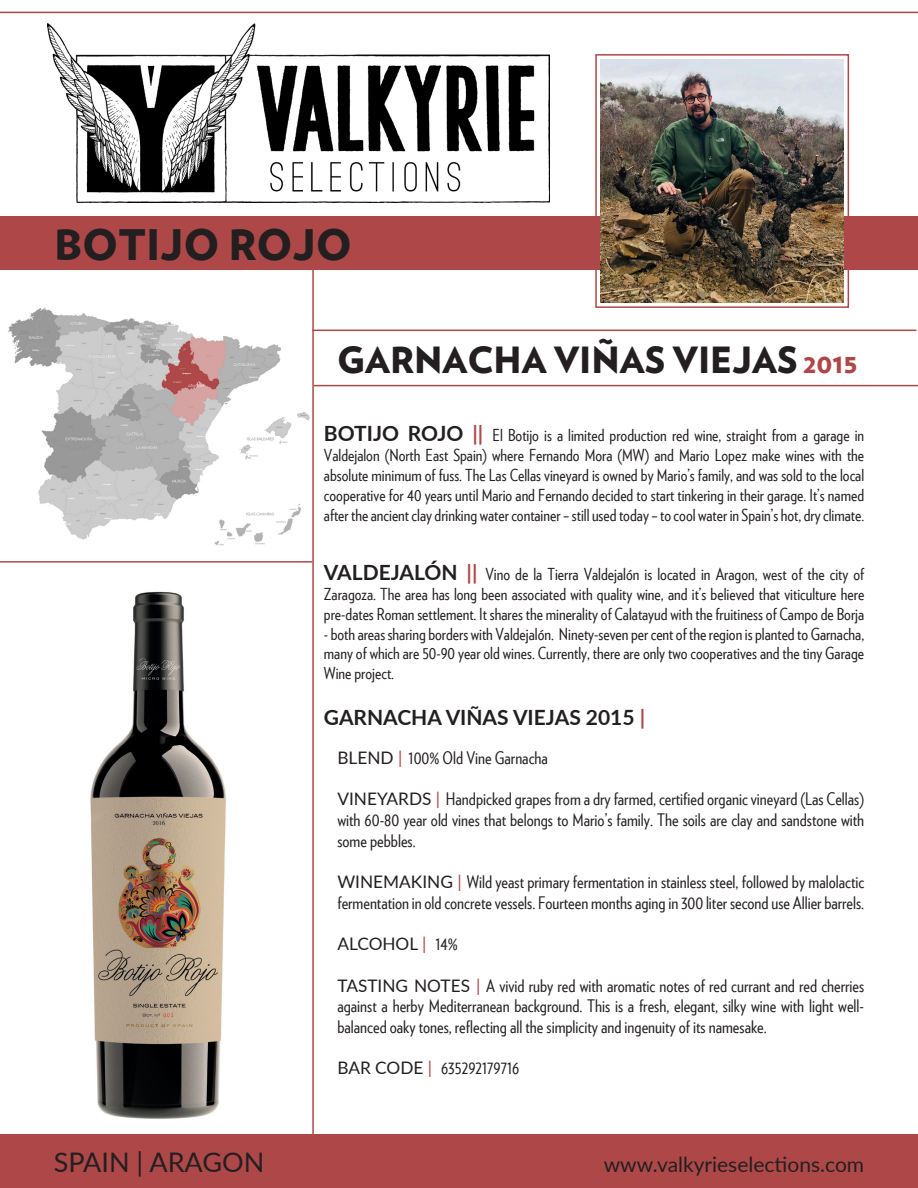
<style>
.page{position:relative;width:918px;height:1188px;background:#fff}
.page>*{position:absolute;margin:0;border:0;box-sizing:border-box;transform-origin:0 0}
.t1{font:900 42px "Verlag";color:#231f20}
.t2{font:900 36px "Verlag";color:#231f20}
.t3{font:27px "Lato";color:#231f20}
.t4{font:21px "Lato";color:#231f20}
.t5{font:700 21px "Lato";color:#231f20}
.t6{font:17.25px/20.7px "Verlag Condensed";color:#231f20;text-align:justify}
.t7{font:17.25px "Lato";color:#231f20}
.t8{font:16.5px/19.8px "Verlag Condensed";color:#231f20;text-align:justify}
.s1{font-size:27px;color:#ae4848}
.s2{font-family:"Lato";font-weight:700;font-size:21px}
.s3{font-family:"Lato";font-weight:700;font-size:21px;color:#ae4848}
.s4{color:#ae4848}
.s5{font-family:"Lato"}
.s6{font-family:"Lato";color:#ae4848}
.s7{font-family:"Verlag Condensed"}
</style>
<div class="page">
<img style="left:47px;top:23px;width:502px;height:180px">
<img style="left:90px;top:591px;width:136px;height:528px">
<hr style="left:312px;top:216px;width:2px;height:972px;background:#ae4848">
<div style="left:0;top:216px;width:918px;height:54px;background:#ae4848"></div>
<img style="left:601px;top:59px;width:243px;height:243px">
<div style="left:1px;top:1134px;width:917px;height:54px;background:#ae4848"></div>
<hr style="left:0;top:561px;width:312px;height:2px;background:#ae4848">
<img style="left:8px;top:307px;width:302px;height:239px">
<div style="left:595px;top:54px;width:254px;height:254px;border:2px solid #ae4848"></div>
<hr style="left:312px;top:330px;width:604px;height:1px;background:#ae4848">
<hr style="left:314px;top:385px;width:604px;height:1px;background:#ae4848">
<hr style="left:0;top:12px;width:918px;height:1px;background:#ae4848">
<p class="t1" style="left:54px;top:210px;width:300px">BOTIJO ROJO</p>
<p class="t2" style="left:337px;top:330px;width:522px">GARNACHA VIÑAS VIEJAS <span class="s1">2015</span></p>
<p class="t8" style="left:324px;top:425px;width:542px"><span class="s2">BOTIJO ROJO</span> <span class="s3">||</span> El Botijo is a limited production red wine, straight from a garage in Valdejalon (North East Spain) where Fernando Mora (MW) and Mario Lopez make wines with the absolute minimum of fuss. The Las Cellas vineyard is owned by Mario’s family, and was sold to the local cooperative for 40 years until Mario and Fernando decided to start tinkering in their garage. It’s named after the ancient clay drinking water container – still used today – to cool water in Spain’s hot, dry climate.</p>
<p class="t8" style="left:324px;top:564px;width:542px"><span class="s2">VALDEJALÓN</span> <span class="s3">||</span> Vino de la Tierra Valdejalón is located in Aragon, west of the city of Zaragoza. The area has long been associated with quality wine, and it’s believed that viticulture here pre-dates Roman settlement. It shares the minerality of Calatayud with the fruitiness of Campo de Borja</p>
<p class="t8" style="left:324px;top:623px;width:542px">- both areas sharing borders with Valdejalón. Ninety-seven per cent of the region is planted to Garnacha, many of which are 50-90 year old wines. Currently, there are only two cooperatives and the tiny Garage Wine project.</p>
<p class="t5" style="left:324px;top:702px;width:323px">GARNACHA VIÑAS VIEJAS 2015 <span class="s4">|</span></p>
<p class="t6" style="left:337px;top:747px;width:212px"><span class="s5">BLEND</span> <span class="s6">|</span> 100% Old Vine Garnacha</p>
<p class="t6" style="left:337px;top:788px;width:528px"><span class="s5">VINEYARDS</span> <span class="s6">|</span> Handpicked grapes from a dry farmed, certified organic vineyard (Las Cellas) with 60-80 year old vines that belongs to Mario’s family. The soils are clay and sandstone with some pebbles.</p>
<p class="t6" style="left:337px;top:871px;width:528px"><span class="s5">WINEMAKING</span> <span class="s6">|</span> Wild yeast primary fermentation in stainless steel, followed by malolactic fermentation in old concrete vessels. Fourteen months aging in 300 liter second use Allier barrels.</p>
<p class="t7" style="left:337px;top:932px;width:122px">ALCOHOL <span class="s4">|</span> <span class="s7">14%</span></p>
<p class="t6" style="left:337px;top:974px;width:528px"><span class="s5">TASTING NOTES</span> <span class="s6">|</span> A vivid ruby red with aromatic notes of red currant and red cherries against a herby Mediterranean background. This is a fresh, elegant, silky wine with light well&shy;balanced oaky tones, reflecting all the simplicity and ingenuity of its namesake.</p>
<p class="t6" style="left:337px;top:1057px;width:183px"><span class="s5">BAR CODE</span> <span class="s6">|</span> 635292179716</p>
<p class="t3" style="left:54px;top:1143px;width:212px">SPAIN | ARAGON</p>
<p class="t4" style="left:604px;top:1149px;width:262px">www.valkyrieselections.com</p>
</div>
